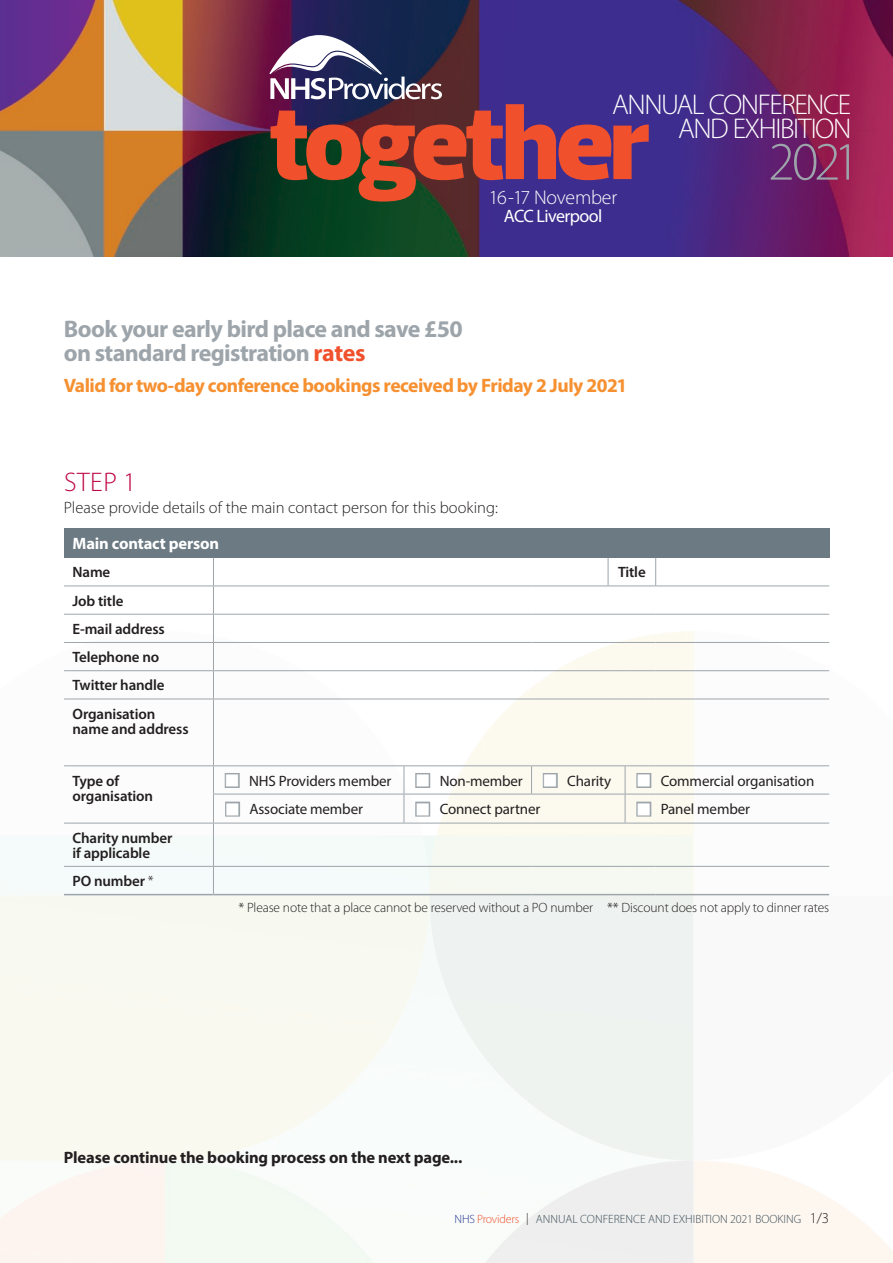
<style>
.page{position:relative;width:893px;height:1263px;background:#fff}
.page>*{position:absolute;margin:0;border:0;box-sizing:border-box;transform-origin:0 0}
.t1{font:300 54.3px "Myriad Pro";color:#9da5ab}
.t2{font:300 28.65px/23.9px "Myriad Pro";letter-spacing:-.05em;color:#fff;text-align:right}
.t3{font:300 27px "Myriad Pro";color:#bf0947}
.t4{font:700 24px/24px "Myriad Pro";letter-spacing:-.025em;color:#9da5ab}
.t5{font:300 19.95px "Myriad Pro";letter-spacing:-.01em;color:#fff}
.t6{font:700 19.5px "Myriad Pro";letter-spacing:-.025em;color:#f69030}
.t7{font:18px "Myriad Pro";letter-spacing:-.035em;color:#fff}
.t8{font:300 16.5px "Myriad Pro";color:#231f20}
.t9{font:700 16.5px "Myriad Pro";letter-spacing:-.01em;color:#231f20}
.t10{font:700 16.5px "Myriad Pro";letter-spacing:-.01em;color:#fff}
.t11{font:600 15px/28.2px "Myriad Pro";letter-spacing:-.01em;color:#231f20}
.t12{font:15px "Myriad Pro";letter-spacing:-.01em;color:#231f20}
.t13{font:300 13.5px "Myriad Pro";letter-spacing:-.01em;color:#231f20}
.t14{font:300 12px "Myriad Pro";color:#3d4f59}
.s1{color:#f0512c}
.s2{font-weight:300}
.s3{font-size:15px}
.s4{color:#263692}
.s5{color:#231f20}
.s6{font-size:15px;color:#231f20}
</style>
<div class="page">
<img style="left:0;top:0;width:893px;height:257px">
<svg style="left:269px;top:34px;width:380px;height:168px;background:#713f5b"></svg>
<div style="left:64px;top:528px;width:765px;height:30px;background:#6b7a83"></div>
<hr style="left:64px;top:585px;width:149px;height:1px;background:#9da5ab">
<hr style="left:64px;top:614px;width:149px;height:1px;background:#9da5ab">
<hr style="left:213px;top:614px;width:191px;height:1px;background:#9da5ab">
<hr style="left:404px;top:614px;width:127px;height:1px;background:#9da5ab">
<hr style="left:531px;top:614px;width:77px;height:1px;background:#9da5ab">
<svg style="left:608px;top:614px;width:17px;height:1px"></svg>
<hr style="left:625px;top:614px;width:31px;height:1px;background:#9da5ab">
<hr style="left:656px;top:614px;width:173px;height:1px;background:#9da5ab">
<hr style="left:64px;top:642px;width:149px;height:1px;background:#9da5ab">
<hr style="left:213px;top:642px;width:191px;height:1px;background:#9da5ab">
<hr style="left:404px;top:642px;width:127px;height:1px;background:#9da5ab">
<hr style="left:531px;top:642px;width:77px;height:1px;background:#9da5ab">
<svg style="left:608px;top:642px;width:17px;height:1px"></svg>
<hr style="left:625px;top:642px;width:31px;height:1px;background:#9da5ab">
<hr style="left:656px;top:642px;width:173px;height:1px;background:#9da5ab">
<hr style="left:64px;top:670px;width:149px;height:1px;background:#9da5ab">
<hr style="left:213px;top:670px;width:191px;height:1px;background:#9da5ab">
<hr style="left:404px;top:670px;width:127px;height:1px;background:#9da5ab">
<hr style="left:531px;top:670px;width:77px;height:1px;background:#9da5ab">
<svg style="left:608px;top:670px;width:17px;height:1px"></svg>
<hr style="left:625px;top:670px;width:31px;height:1px;background:#9da5ab">
<hr style="left:656px;top:670px;width:173px;height:1px;background:#9da5ab">
<hr style="left:64px;top:699px;width:149px;height:1px;background:#9da5ab">
<hr style="left:213px;top:699px;width:191px;height:1px;background:#9da5ab">
<hr style="left:213px;top:699px;width:1px;height:66px;background:#9da5ab">
<hr style="left:404px;top:699px;width:127px;height:1px;background:#9da5ab">
<hr style="left:531px;top:699px;width:77px;height:1px;background:#9da5ab">
<svg style="left:608px;top:699px;width:17px;height:1px"></svg>
<hr style="left:625px;top:699px;width:31px;height:1px;background:#9da5ab">
<hr style="left:656px;top:699px;width:173px;height:1px;background:#9da5ab">
<hr style="left:64px;top:765px;width:149px;height:1px;background:#9da5ab">
<hr style="left:213px;top:765px;width:191px;height:1px;background:#9da5ab">
<hr style="left:404px;top:765px;width:127px;height:1px;background:#9da5ab">
<hr style="left:531px;top:765px;width:77px;height:1px;background:#9da5ab">
<svg style="left:531px;top:766px;width:1px;height:28px"></svg>
<hr style="left:625px;top:765px;width:31px;height:1px;background:#9da5ab">
<hr style="left:656px;top:765px;width:173px;height:1px;background:#9da5ab">
<hr style="left:213px;top:794px;width:191px;height:1px;background:#9da5ab">
<svg style="left:213px;top:766px;width:1px;height:57px"></svg>
<hr style="left:404px;top:794px;width:127px;height:1px;background:#9da5ab">
<hr style="left:531px;top:794px;width:77px;height:1px;background:#9da5ab">
<hr style="left:625px;top:794px;width:31px;height:1px;background:#9da5ab">
<hr style="left:656px;top:794px;width:173px;height:1px;background:#9da5ab">
<hr style="left:64px;top:823px;width:149px;height:1px;background:#9da5ab">
<hr style="left:213px;top:823px;width:191px;height:1px;background:#9da5ab">
<hr style="left:213px;top:823px;width:1px;height:43px;background:#9da5ab">
<hr style="left:404px;top:823px;width:127px;height:1px;background:#9da5ab">
<hr style="left:531px;top:823px;width:77px;height:1px;background:#9da5ab">
<hr style="left:625px;top:823px;width:31px;height:1px;background:#9da5ab">
<hr style="left:656px;top:823px;width:173px;height:1px;background:#9da5ab">
<hr style="left:64px;top:866px;width:149px;height:1px;background:#9da5ab">
<hr style="left:213px;top:866px;width:191px;height:1px;background:#9da5ab">
<svg style="left:213px;top:867px;width:1px;height:27px"></svg>
<hr style="left:404px;top:866px;width:127px;height:1px;background:#9da5ab">
<hr style="left:531px;top:866px;width:77px;height:1px;background:#9da5ab">
<svg style="left:608px;top:866px;width:17px;height:1px"></svg>
<hr style="left:625px;top:866px;width:31px;height:1px;background:#9da5ab">
<hr style="left:656px;top:866px;width:173px;height:1px;background:#9da5ab">
<hr style="left:64px;top:894px;width:149px;height:1px;background:#9da5ab">
<hr style="left:213px;top:894px;width:191px;height:1px;background:#9da5ab">
<hr style="left:404px;top:894px;width:127px;height:1px;background:#9da5ab">
<hr style="left:531px;top:894px;width:77px;height:1px;background:#9da5ab">
<svg style="left:608px;top:894px;width:17px;height:1px"></svg>
<hr style="left:625px;top:894px;width:31px;height:1px;background:#9da5ab">
<hr style="left:656px;top:894px;width:173px;height:1px;background:#9da5ab">
<svg style="left:213px;top:558px;width:1px;height:141px"></svg>
<hr style="left:213px;top:585px;width:191px;height:1px;background:#9da5ab">
<hr style="left:404px;top:585px;width:127px;height:1px;background:#9da5ab">
<hr style="left:531px;top:585px;width:77px;height:1px;background:#9da5ab">
<svg style="left:608px;top:558px;width:17px;height:28px"></svg>
<hr style="left:625px;top:585px;width:31px;height:1px;background:#9da5ab">
<svg style="left:655px;top:558px;width:1px;height:27px"></svg>
<hr style="left:656px;top:585px;width:173px;height:1px;background:#9da5ab">
<svg style="left:404px;top:766px;width:1px;height:57px"></svg>
<svg style="left:608px;top:765px;width:18px;height:59px"></svg>
<svg style="left:544px;top:774px;width:12px;height:12px"></svg>
<svg style="left:638px;top:774px;width:12px;height:12px"></svg>
<svg style="left:638px;top:803px;width:12px;height:12px"></svg>
<h2 class="t2" style="left:612px;top:93px;width:241px">ANNUAL CONFERENCE<br>AND EXHIBITION</h2>
<h1 class="t1" style="left:768px;top:132px;width:93px">2021</h1>
<h3 class="t5" style="left:489px;top:186px;width:130px">16 -17 November</h3>
<p class="t7" style="left:504px;top:205px;width:100px">ACC Liverpool</p>
<h3 class="t4" style="left:64px;top:316px;width:401px">Book your early bird place and save £50 on standard registration <span class="s1">rates</span></h3>
<h3 class="t6" style="left:64px;top:373px;width:565px">Valid for two-day conference bookings received by Friday 2 July 2021</h3>
<h3 class="t3" style="left:64px;top:467px;width:74px">STEP 1</h3>
<p class="t8" style="left:64px;top:498px;width:436px">Please provide details of the main contact person for this booking:</p>
<p class="t10" style="left:73px;top:533px;width:148px">Main contact person</p>
<p class="t11" style="left:73px;top:558px;width:39px">Name</p>
<p class="t11" style="left:618px;top:558px;width:29px">Title</p>
<p class="t11" style="left:73px;top:586px;width:94px">Job title<br>E-mail address<br>Telephone no<br>Twitter handle<br>Organisation</p>
<p class="t11" style="left:73px;top:714px;width:118px">name and address</p>
<p class="t11" style="left:73px;top:773px;width:82px;line-height:15px">Type of organisation</p>
<p class="t12" style="left:249px;top:771px;width:144px">NHS Providers member</p>
<p class="t12" style="left:440px;top:771px;width:85px">Non-member</p>
<p class="t12" style="left:567px;top:771px;width:45px">Charity</p>
<p class="t12" style="left:661px;top:771px;width:155px">Commercial organisation</p>
<p class="t12" style="left:250px;top:800px;width:115px">Associate member</p>
<p class="t12" style="left:440px;top:800px;width:102px">Connect partner</p>
<p class="t12" style="left:661px;top:800px;width:91px">Panel member</p>
<p class="t11" style="left:73px;top:830px;width:101px;line-height:15px">Charity number if applicable</p>
<p class="t11" style="left:73px;top:866px;width:83px">PO number <span class="s2">*</span></p>
<p class="t13" style="left:238px;top:900px;width:592px"><span class="s3">*</span> Please note that a place cannot be reserved without a PO number <span class="s3">**</span> Discount does not apply to dinner rates</p>
<p class="t9" style="left:64px;top:1146px;width:400px">Please continue the booking process on the next page...</p>
<p class="t14" style="left:455px;top:1212px;width:376px"><span class="s4">NHS</span> <span class="s1">Providers</span> <span class="s5">|</span> ANNUAL CONFERENCE AND EXHIBITION 2021 BOOKING <span class="s6">1/3</span></p>
</div>
